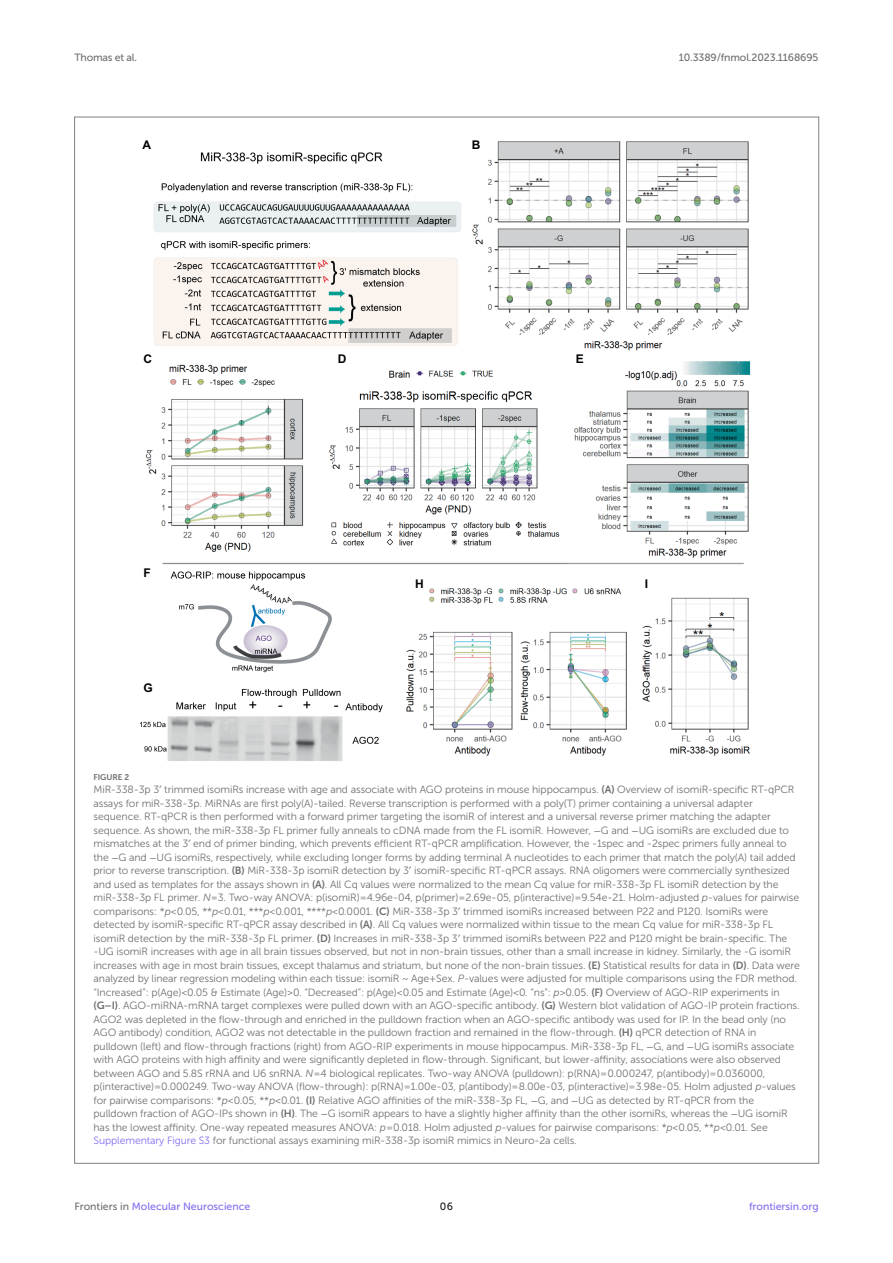
<style>
.page{position:relative;width:893px;height:1263px;background:#fff}
.page>*{position:absolute;margin:0;border:0;box-sizing:border-box;transform-origin:0 0}
.t1{font:700 12px "Arial";color:#010001}
.FIG_LEG{font:10.5px/13.5px "Museo Sans 300";letter-spacing:-.01em;color:#706f70}
.t2{font:10.5px "Museo Sans 500";color:#856df0}
.t3{font:10.5px "Museo Sans 500";letter-spacing:-.015em;color:#706f70}
.t4{font:10.5px "Museo Sans 500";color:#1b1c1b}
.FIG_HD{font:8.25px "Museo Sans 700";letter-spacing:-.01em;color:#706f70}
.s1{font-family:"Gentium Plus"}
.s2{font-family:"Museo Sans 700"}
.s3{font-family:"STIX General"}
.s4{font-style:italic}
.s5{color:#856df0}
.s6{color:#706f70}
</style>
<div class="page">
<img style="left:139px;top:141px;width:612px;height:620px">
<p class="t3" style="left:74px;top:51px;width:64px">Thomas et al.</p>
<p class="t3" style="left:679px;top:51px;width:141px">10.3389/fnmol.2023.1168695</p>
<p class="t1" style="left:143px;top:136px;width:10px">A</p>
<p class="t1" style="left:472px;top:136px;width:10px">B</p>
<p class="t1" style="left:143px;top:350px;width:10px">C</p>
<p class="t1" style="left:143px;top:564px;width:9px">F</p>
<p class="t1" style="left:143px;top:679px;width:11px">G</p>
<p class="t1" style="left:338px;top:350px;width:10px">D</p>
<p class="t1" style="left:576px;top:350px;width:10px">E</p>
<p class="t1" style="left:415px;top:576px;width:10px">H</p>
<p class="t1" style="left:645px;top:576px;width:5px">I</p>
<p class="FIG_HD" style="left:94px;top:772px;width:37px">FIGURE 2</p>
<p class="FIG_LEG" style="left:94px;top:783px;width:708px">MiR-338-3p 3<span class="s1">′</span> trimmed isomiRs increase with age and associate with AGO proteins in mouse hippocampus. <span class="s2">(A)</span> Overview of isomiR-specific RT-qPCR assays for miR-338-3p. MiRNAs are first poly(A)-tailed. Reverse transcription is performed with a poly(T) primer containing a universal adapter sequence. RT-qPCR is then performed with a forward primer targeting the isomiR of interest and a universal reverse primer matching the adapter sequence. As shown, the miR-338-3p FL primer fully anneals to cDNA made from the FL isomiR. However, <span class="s3">−</span>G and <span class="s3">−</span>UG isomiRs are excluded due to mismatches at the 3<span class="s1">′</span> end of primer binding, which prevents efficient RT-qPCR amplification. However, the -1spec and -2spec primers fully anneal to the <span class="s3">−</span>G and <span class="s3">−</span>UG isomiRs, respectively, while excluding longer forms by adding terminal A nucleotides to each primer that match the poly(A) tail added prior to reverse transcription. <span class="s2">(B)</span> MiR-338-3p isomiR detection by 3<span class="s1">′</span> isomiR-specific RT-qPCR assays. RNA oligomers were commercially synthesized and used as templates for the assays shown in <span class="s2">(A)</span>. All Cq values were normalized to the mean Cq value for miR-338-3p FL isomiR detection by the miR-338-3p FL primer. <span class="s4">N</span> = 3. Two-way ANOVA: p(isomiR) = 4.96e-04, p(primer) = 2.69e-05, p(interactive) = 9.54e-21. Holm-adjusted <span class="s4">p</span>-values for pairwise comparisons: *<span class="s4">p</span> &lt; 0.05, **<span class="s4">p</span> &lt; 0.01, ***<span class="s4">p</span> &lt; 0.001, ****<span class="s4">p</span> &lt; 0.0001. <span class="s2">(C)</span> MiR-338-3p 3<span class="s1">′</span> trimmed isomiRs increased between P22 and P120. IsomiRs were detected by isomiR-specific RT-qPCR assay described in <span class="s2">(A)</span>. All Cq values were normalized within tissue to the mean Cq value for miR-338-3p FL isomiR detection by the miR-338-3p FL primer. <span class="s2">(D)</span> Increases in miR-338-3p 3<span class="s1">′</span> trimmed isomiRs between P22 and P120 might be brain-specific. The -UG isomiR increases with age in all brain tissues observed, but not in non-brain tissues, other than a small increase in kidney. Similarly, the -G isomiR increases with age in most brain tissues, except thalamus and striatum, but none of the non-brain tissues. <span class="s2">(E)</span> Statistical results for data in <span class="s2">(D)</span>. Data were analyzed by linear regression modeling within each tissue: isomiR ~ Age + Sex. <span class="s4">P</span>-values were adjusted for multiple comparisons using the FDR method. “Increased”: p(Age) &lt; 0.05 &amp; Estimate (Age) &gt; 0. “Decreased”: p(Age) &lt; 0.05 and Estimate (Age) &lt; 0. “ns”: <span class="s4">p</span> &gt; 0.05. <span class="s2">(F)</span> Overview of AGO-RIP experiments in <span class="s2">(G–I)</span>. AGO-miRNA-mRNA target complexes were pulled down with an AGO-specific antibody. <span class="s2">(G)</span> Western blot validation of AGO-IP protein fractions.<br>AGO2 was depleted in the flow-through and enriched in the pulldown fraction when an AGO-specific antibody was used for IP. In the bead only (no AGO antibody) condition, AGO2 was not detectable in the pulldown fraction and remained in the flow-through. <span class="s2">(H)</span> qPCR detection of RNA in pulldown (left) and flow-through fractions (right) from AGO-RIP experiments in mouse hippocampus. MiR-338-3p FL, <span class="s3">−</span>G, and <span class="s3">−</span>UG isomiRs associate with AGO proteins with high affinity and were significantly depleted in flow-through. Significant, but lower-affinity, associations were also observed between AGO and 5.8S rRNA and U6 snRNA. <span class="s4">N</span> = 4 biological replicates. Two-way ANOVA (pulldown): p(RNA) = 0.000247, p(antibody) = 0.036000, p(interactive) = 0.000249. Two-way ANOVA (flow-through): p(RNA) = 1.00e-03, p(antibody) = 8.00e-03, p(interactive) = 3.98e-05. Holm adjusted <span class="s4">p</span>-values for pairwise comparisons: *<span class="s4">p</span> &lt; 0.05, **<span class="s4">p</span> &lt; 0.01. <span class="s2">(I)</span> Relative AGO affinities of the miR-338-3p FL, <span class="s3">−</span>G, and <span class="s3">−</span>UG as detected by RT-qPCR from the pulldown fraction of AGO-IPs shown in <span class="s2">(H)</span>. The <span class="s3">−</span>G isomiR appears to have a slightly higher affinity than the other isomiRs, whereas the <span class="s3">−</span>UG isomiR has the lowest affinity. One-way repeated measures ANOVA: <span class="s4">p</span> = 0.018. Holm adjusted <span class="s4">p</span>-values for pairwise comparisons: *<span class="s4">p</span> &lt; 0.05, **<span class="s4">p</span> &lt; 0.01. See <span class="s5">Supplementary Figure S3</span> for functional assays examining miR-338-3p isomiR mimics in Neuro-2a cells.</p>
<p class="t2" style="left:74px;top:1200px;width:177px"><span class="s6">Frontiers in</span> Molecular Neuroscience</p>
<p class="t4" style="left:440px;top:1200px;width:15px">06</p>
<p class="t2" style="left:749px;top:1200px;width:71px">frontiersin.org</p>
</div>
